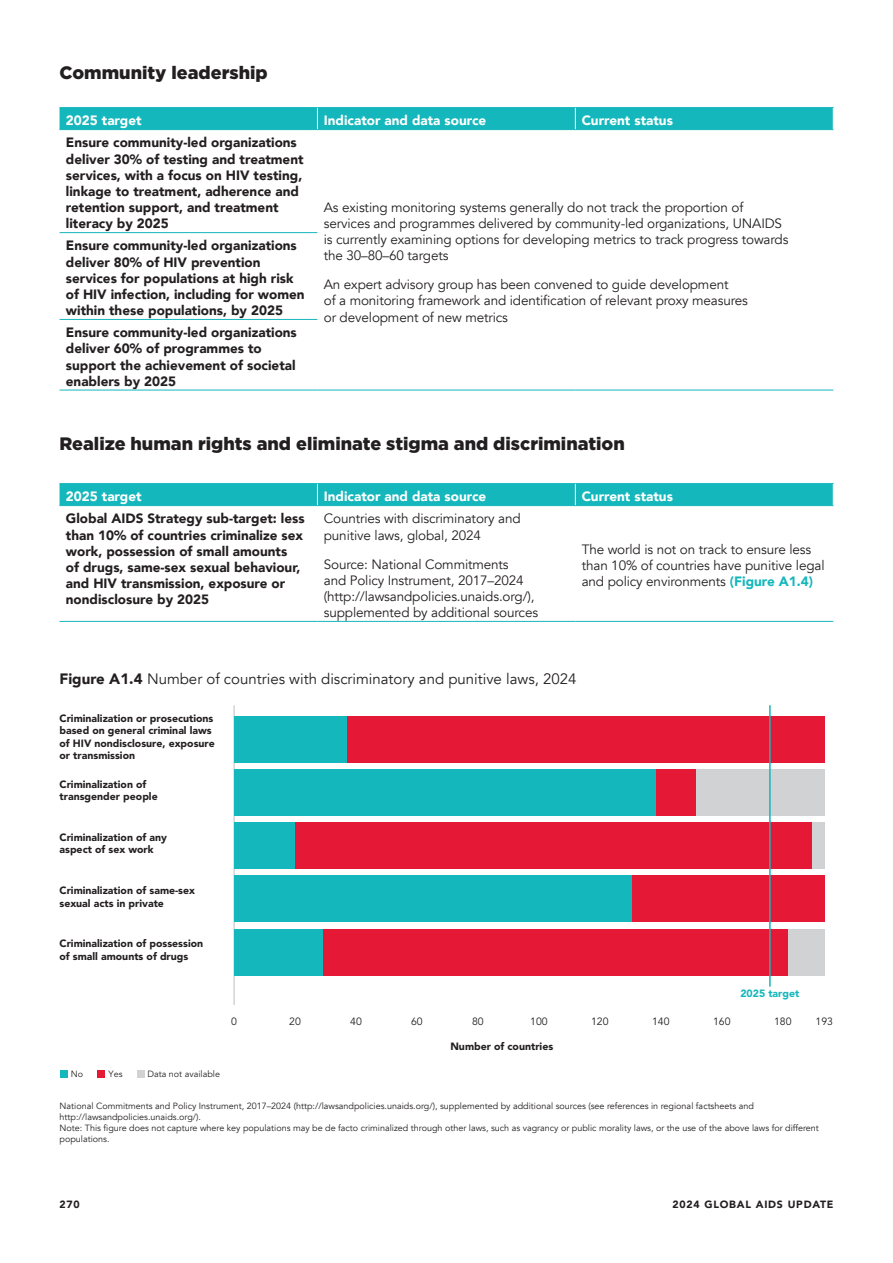
<style>
.page{position:relative;width:893px;height:1263px;background:#fff}
.page>*{position:absolute;margin:0;border:0;box-sizing:border-box;transform-origin:0 0}
.t1{font:900 18px "Gotham";color:#231f20}
.t2{font:15px "Avenir";color:#231f20}
.t3{font:13.5px/16.2px "Avenir";letter-spacing:-.01em;color:#231f20}
.t4{font:900 13.5px/16.2px "Avenir";color:#231f20}
.t5{font:900 13.5px "Avenir";color:#fff}
.t6{font:900 10.5px/12.6px "Avenir LT Std";color:#231f20}
.t7{font:10.5px "Avenir LT Std";color:#231f20}
.t8{font:900 10.5px "Avenir";letter-spacing:.075em;color:#231f20}
.t9{font:900 10.5px "Avenir LT Std";color:#14b7bc}
.t10{font:9px/10.8px "Avenir";color:#231f20}
.t11{font:9px "Avenir LT Std";color:#231f20}
.s1{font-weight:900;color:#14b7bc}
.s2{font-weight:900}
</style>
<div class="page">
<div style="left:60px;top:108px;width:774px;height:22px;background:#14b7bc"></div>
<hr style="left:60px;top:107px;width:257px;height:1px;background:#14b7bc">
<hr style="left:317px;top:107px;width:258px;height:1px;background:#14b7bc">
<hr style="left:575px;top:107px;width:258px;height:1px;background:#14b7bc">
<hr style="left:60px;top:129px;width:257px;height:1px;background:#14b7bc">
<hr style="left:317px;top:129px;width:258px;height:1px;background:#14b7bc">
<hr style="left:575px;top:129px;width:258px;height:1px;background:#14b7bc">
<hr style="left:60px;top:232px;width:257px;height:1px;background:#14b7bc">
<hr style="left:60px;top:319px;width:257px;height:1px;background:#14b7bc">
<hr style="left:60px;top:390px;width:257px;height:1px;background:#14b7bc">
<hr style="left:317px;top:390px;width:258px;height:1px;background:#14b7bc">
<hr style="left:575px;top:390px;width:258px;height:1px;background:#14b7bc">
<div style="left:60px;top:484px;width:774px;height:22px;background:#14b7bc"></div>
<hr style="left:60px;top:483px;width:257px;height:1px;background:#14b7bc">
<hr style="left:317px;top:483px;width:258px;height:1px;background:#14b7bc">
<hr style="left:575px;top:483px;width:258px;height:1px;background:#14b7bc">
<hr style="left:60px;top:505px;width:257px;height:1px;background:#14b7bc">
<hr style="left:317px;top:505px;width:258px;height:1px;background:#14b7bc">
<hr style="left:575px;top:505px;width:258px;height:1px;background:#14b7bc">
<hr style="left:60px;top:621px;width:257px;height:1px;background:#14b7bc">
<hr style="left:317px;top:621px;width:258px;height:1px;background:#14b7bc">
<hr style="left:575px;top:621px;width:258px;height:1px;background:#14b7bc">
<div style="left:98px;top:1070px;width:7px;height:8px;background:#e51836"></div>
<div style="left:60px;top:1070px;width:7px;height:8px;background:#14b7bc"></div>
<div style="left:137px;top:1070px;width:7px;height:8px;background:#d1d2d4"></div>
<hr style="left:234px;top:705px;width:1px;height:300px;background:#bcbdc0">
<div style="left:234px;top:929px;width:89px;height:46px;background:#14b7bc"></div>
<div style="left:323px;top:929px;width:465px;height:46px;background:#e51836"></div>
<div style="left:788px;top:929px;width:36px;height:46px;background:#d1d2d4"></div>
<div style="left:234px;top:875px;width:398px;height:47px;background:#14b7bc"></div>
<div style="left:632px;top:875px;width:192px;height:47px;background:#e51836"></div>
<div style="left:234px;top:822px;width:62px;height:47px;background:#14b7bc"></div>
<div style="left:296px;top:822px;width:516px;height:47px;background:#e51836"></div>
<div style="left:812px;top:822px;width:12px;height:47px;background:#d1d2d4"></div>
<div style="left:234px;top:769px;width:422px;height:46px;background:#14b7bc"></div>
<div style="left:656px;top:769px;width:40px;height:46px;background:#e51836"></div>
<div style="left:696px;top:769px;width:128px;height:46px;background:#d1d2d4"></div>
<div style="left:234px;top:716px;width:113px;height:46px;background:#14b7bc"></div>
<div style="left:347px;top:716px;width:477px;height:46px;background:#e51836"></div>
<hr style="left:769px;top:705px;width:2px;height:282px;background:#14b7bc">
<h1 class="t1" style="left:60px;top:60px;width:210px">Community leadership</h1>
<p class="t5" style="left:66px;top:109px;width:77px">2025 target</p>
<p class="t5" style="left:324px;top:109px;width:164px">Indicator and data source</p>
<p class="t5" style="left:582px;top:109px;width:93px">Current status</p>
<p class="t4" style="left:66px;top:134px;width:239px">Ensure community-led organizations deliver 30% of testing and treatment services, with a focus on HIV testing, linkage to treatment, adherence and retention support, and treatment literacy by 2025</p>
<p class="t3" style="left:324px;top:199px;width:466px">As existing monitoring systems generally do not track the proportion of services and programmes delivered by community-led organizations, UNAIDS is currently examining options for developing metrics to track progress towards the 30–80–60 targets</p>
<p class="t3" style="left:324px;top:277px;width:426px">An expert advisory group has been convened to guide development<br>of a monitoring framework and identification of relevant proxy measures or development of new metrics</p>
<p class="t4" style="left:66px;top:237px;width:240px">Ensure community-led organizations deliver 80% of HIV prevention services for populations at high risk of HIV infection, including for women within these populations, by 2025</p>
<p class="t4" style="left:66px;top:324px;width:232px">Ensure community-led organizations deliver 60% of programmes to support the achievement of societal enablers by 2025</p>
<h1 class="t1" style="left:60px;top:431px;width:567px">Realize human rights and eliminate stigma and discrimination</h1>
<p class="t5" style="left:66px;top:485px;width:77px">2025 target</p>
<p class="t5" style="left:324px;top:485px;width:164px">Indicator and data source</p>
<p class="t5" style="left:582px;top:485px;width:93px">Current status</p>
<p class="t4" style="left:66px;top:510px;width:240px">Global AIDS Strategy sub-target: less than 10% of countries criminalize sex work, possession of small amounts<br>of drugs, same-sex sexual behaviour, and HIV transmission, exposure or nondisclosure by 2025</p>
<p class="t3" style="left:324px;top:511px;width:198px">Countries with discriminatory and punitive laws, global, 2024</p>
<p class="t3" style="left:582px;top:541px;width:244px">The world is not on track to ensure less than 10% of countries have punitive legal and policy environments <span class="s1">(Figure A1.4)</span></p>
<p class="t3" style="left:324px;top:556px;width:216px">Source: National Commitments<br>and Policy Instrument, 2017–2024 (http://lawsandpolicies.unaids.org/), supplemented by additional sources</p>
<p class="t2" style="left:60px;top:669px;width:518px"><span class="s2">Figure A1.4</span> Number of countries with discriminatory and punitive laws, 2024</p>
<p class="t6" style="left:60px;top:712px;width:157px">Criminalization or prosecutions based on general criminal laws of HIV nondisclosure, exposure or transmission</p>
<p class="t6" style="left:60px;top:777px;width:100px">Criminalization of transgender people</p>
<p class="t6" style="left:60px;top:831px;width:109px">Criminalization of any aspect of sex work</p>
<p class="t6" style="left:60px;top:884px;width:137px">Criminalization of same-sex sexual acts in private</p>
<p class="t6" style="left:60px;top:937px;width:145px">Criminalization of possession of small amounts of drugs</p>
<p class="t11" style="left:71px;top:1069px;width:14px">No</p>
<p class="t11" style="left:109px;top:1069px;width:16px">Yes</p>
<p class="t11" style="left:147px;top:1069px;width:74px">Data not available</p>
<p class="t9" style="left:740px;top:987px;width:61px">2025 target</p>
<p class="t7" style="left:231px;top:1015px;width:7px">0</p>
<p class="t7" style="left:289px;top:1015px;width:13px">20</p>
<p class="t7" style="left:350px;top:1015px;width:13px">40</p>
<p class="t7" style="left:411px;top:1015px;width:13px">60</p>
<p class="t7" style="left:472px;top:1015px;width:13px">80</p>
<p class="t7" style="left:530px;top:1015px;width:19px">100</p>
<p class="t7" style="left:591px;top:1015px;width:19px">120</p>
<p class="t7" style="left:652px;top:1015px;width:19px">140</p>
<p class="t7" style="left:713px;top:1015px;width:19px">160</p>
<p class="t7" style="left:774px;top:1015px;width:19px">180</p>
<p class="t7" style="left:816px;top:1015px;width:19px">193</p>
<p class="t6" style="left:450px;top:1040px;width:104px">Number of countries</p>
<p class="t10" style="left:60px;top:1101px;width:761px">National Commitments and Policy Instrument, 2017–2024 (http://lawsandpolicies.unaids.org/), supplemented by additional sources (see references in regional factsheets and http://lawsandpolicies.unaids.org/).<br>Note: This figure does not capture where key populations may be de facto criminalized through other laws, such as vagrancy or public morality laws, or the use of the above laws for different populations.</p>
<p class="t8" style="left:60px;top:1195px;width:22px">270</p>
<p class="t8" style="left:672px;top:1195px;width:162px">2024 GLOBAL AIDS UPDATE</p>
</div>
